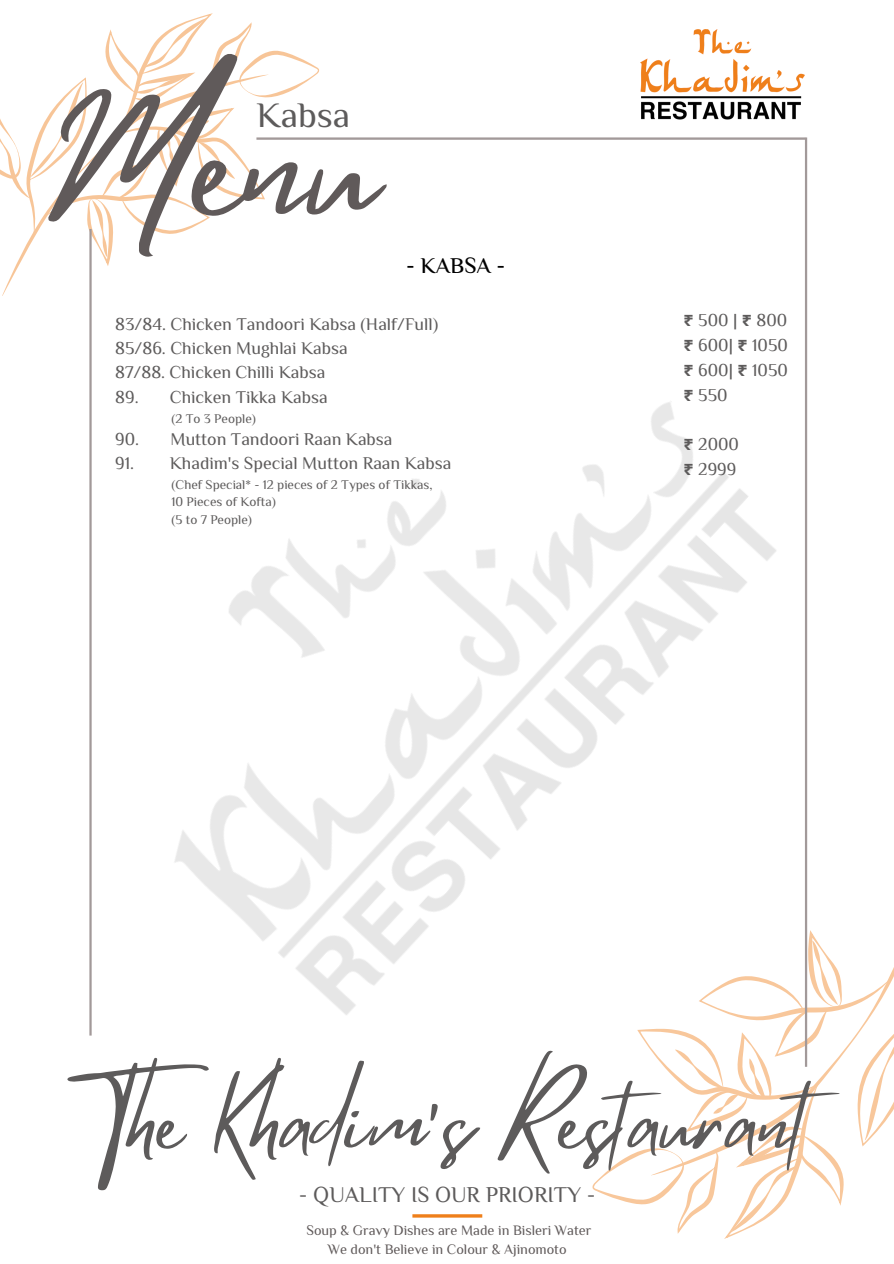
<style>
.page{position:relative;width:894px;height:1264px;background:#fff}
.page>*{position:absolute;margin:0;border:0;box-sizing:border-box;transform-origin:0 0}
.t1{font:168.15px "Mistrully";color:#605a5a}
.t2{font:85.5px "Mistrully";color:#5d5b5b}
.t3{font:35.85px "ZCOOL Xiao Wei";color:#5d5b5b}
.t4{font:22.5px "ZCOOL Xiao Wei";color:#5d5b5b}
.t5{font:500 22.5px "El Messiri";color:#000}
.t6{font:17.85px/24.8px "ZCOOL Xiao Wei";color:#5d5b5b}
.t7{font:14.25px/19.2px "El Messiri";color:#605a5a;text-align:center}
.t8{font:13.2px/17.7px "ZCOOL Xiao Wei";color:#5d5b5b}
.s1{font-family:"Noto Sans Gurmukhi";font-weight:700}
</style>
<div class="page">
<svg style="left:0;top:13px;width:320px;height:254px"></svg>
<hr style="left:256px;top:137px;width:549px;height:3px;background:#a29999">
<hr style="left:89px;top:229px;width:3px;height:806px;background:#a29999">
<svg style="left:592px;top:926px;width:301px;height:313px"></svg>
<hr style="left:804px;top:137px;width:3px;height:929px;background:#a29999">
<hr style="left:412px;top:1214px;width:70px;height:3px;background:#ef7f1a">
<img style="left:640px;top:29px;width:164px;height:90px">
<img style="left:89px;top:273px;width:716px;height:749px">
<h1 class="t1" style="left:54px;top:29px;width:326px">Menu</h1>
<h3 class="t3" style="left:256px;top:96px;width:95px">Kabsa</h3>
<p class="t5" style="left:406px;top:252px;width:101px">- KABSA -</p>
<p class="t6" style="left:115px;top:311px;width:324px;line-height:24.3px">83/84. Chicken Tandoori Kabsa (Half/Full)<br>85/86. Chicken Mughlai Kabsa<br>87/88. Chicken Chilli Kabsa</p>
<p class="t6" style="left:115px;top:383px;width:214px">89. Chicken Tikka Kabsa</p>
<p class="t8" style="left:171px;top:408px;width:86px">(2 To 3 People)</p>
<p class="t6" style="left:115px;top:425px;width:279px">90. Mutton Tandoori Raan Kabsa</p>
<p class="t6" style="left:115px;top:449px;width:337px">91. Khadim's Special Mutton Raan Kabsa</p>
<p class="t8" style="left:171px;top:475px;width:262px">(Chef Special* - 12 pieces of 2 Types of Tikkas,<br>10 Pieces of Kofta)<br>(5 to 7 People)</p>
<p class="t6" style="left:683px;top:307px;width:106px;text-align:justify"><span class="s1">₹</span> 500 | <span class="s1">₹</span> 800 <span class="s1">₹</span> 600| <span class="s1">₹</span> 1050 <span class="s1">₹</span> 600| <span class="s1">₹</span> 1050 <span class="s1">₹</span> 550</p>
<p class="t6" style="left:683px;top:431px;width:57px"><span class="s1">₹</span> 2000 <span class="s1">₹</span> 2999</p>
<h2 class="t2" style="left:87px;top:1053px;width:767px">The Khadim's Restaurant</h2>
<p class="t4" style="left:299px;top:1181px;width:298px">- QUALITY IS OUR PRIORITY -</p>
<p class="t7" style="left:306px;top:1220px;width:286px">Soup &amp; Gravy Dishes are Made in Bisleri Water<br>We don't Believe in Colour &amp; Ajinomoto</p>
</div>
